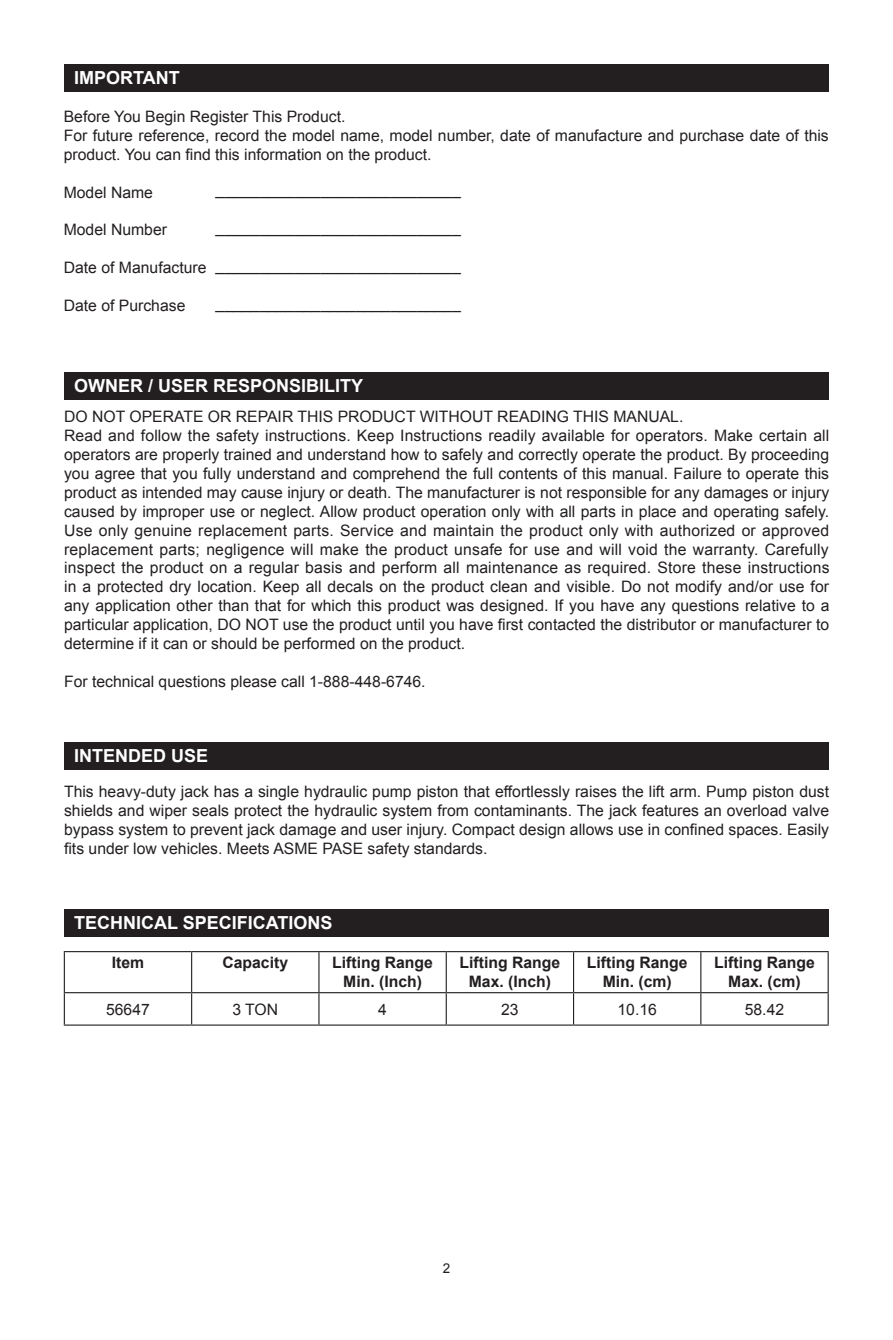
<style>
.page{position:relative;width:893px;height:1340px;background:#fff}
.page>*{position:absolute;margin:0;border:0;box-sizing:border-box;transform-origin:0 0}
.t1{font:700 18px "Arial";color:#fff}
.t2{font:15.75px/18.9px "Arial";color:#231f20}
.t3{font:700 15.75px/18.9px "Arial";color:#231f20;text-align:center}
.t4{font:13.5px "Arial";color:#231f20}
</style>
<div class="page">
<div style="left:64px;top:64px;width:765px;height:27px;background:#231f20"></div>
<div style="left:64px;top:372px;width:765px;height:27px;background:#231f20"></div>
<div style="left:64px;top:742px;width:765px;height:27px;background:#231f20"></div>
<div style="left:64px;top:909px;width:765px;height:27px;background:#231f20"></div>
<hr style="left:64px;top:951px;width:128px;height:1px;background:#231f20">
<hr style="left:64px;top:952px;width:1px;height:40px;background:#231f20">
<hr style="left:192px;top:951px;width:127px;height:1px;background:#231f20">
<hr style="left:191px;top:952px;width:1px;height:40px;background:#231f20">
<hr style="left:319px;top:951px;width:127px;height:1px;background:#231f20">
<hr style="left:318px;top:952px;width:1px;height:40px;background:#231f20">
<hr style="left:446px;top:951px;width:128px;height:1px;background:#231f20">
<hr style="left:446px;top:952px;width:1px;height:40px;background:#231f20">
<hr style="left:574px;top:951px;width:127px;height:1px;background:#231f20">
<hr style="left:573px;top:952px;width:1px;height:40px;background:#231f20">
<hr style="left:701px;top:951px;width:128px;height:1px;background:#231f20">
<hr style="left:700px;top:952px;width:1px;height:40px;background:#231f20">
<hr style="left:828px;top:952px;width:1px;height:40px;background:#231f20">
<hr style="left:64px;top:992px;width:128px;height:1px;background:#231f20">
<hr style="left:64px;top:993px;width:1px;height:31px;background:#231f20">
<hr style="left:192px;top:992px;width:127px;height:1px;background:#231f20">
<hr style="left:191px;top:993px;width:1px;height:31px;background:#231f20">
<hr style="left:319px;top:992px;width:127px;height:1px;background:#231f20">
<hr style="left:318px;top:993px;width:1px;height:31px;background:#231f20">
<hr style="left:446px;top:992px;width:128px;height:1px;background:#231f20">
<hr style="left:446px;top:993px;width:1px;height:31px;background:#231f20">
<hr style="left:574px;top:992px;width:127px;height:1px;background:#231f20">
<hr style="left:573px;top:993px;width:1px;height:31px;background:#231f20">
<hr style="left:701px;top:992px;width:128px;height:1px;background:#231f20">
<hr style="left:700px;top:993px;width:1px;height:31px;background:#231f20">
<hr style="left:828px;top:993px;width:1px;height:31px;background:#231f20">
<hr style="left:64px;top:1024px;width:128px;height:1px;background:#231f20">
<hr style="left:192px;top:1024px;width:127px;height:1px;background:#231f20">
<hr style="left:319px;top:1024px;width:127px;height:1px;background:#231f20">
<hr style="left:446px;top:1024px;width:128px;height:1px;background:#231f20">
<hr style="left:574px;top:1024px;width:127px;height:1px;background:#231f20">
<hr style="left:701px;top:1024px;width:128px;height:1px;background:#231f20">
<p class="t1" style="left:74px;top:66px;width:107px">IMPORTANT</p>
<p class="t2" style="left:64px;top:107px;width:766px">Before You Begin Register This Product.<br>For future reference, record the model name, model number, date of manufacture and purchase date of this product. You can find this information on the product.</p>
<p class="t2" style="left:64px;top:183px;width:91px">Model Name</p>
<p class="t2" style="left:64px;top:221px;width:105px">Model Number</p>
<p class="t2" style="left:64px;top:258px;width:144px">Date of Manufacture</p>
<p class="t2" style="left:64px;top:296px;width:123px">Date of Purchase</p>
<p class="t2" style="left:216px;top:180px;width:247px">____________________________</p>
<p class="t2" style="left:216px;top:218px;width:247px">____________________________</p>
<p class="t2" style="left:216px;top:256px;width:247px">____________________________</p>
<p class="t2" style="left:216px;top:294px;width:247px">____________________________</p>
<p class="t1" style="left:74px;top:373px;width:291px">OWNER / USER RESPONSIBILITY</p>
<p class="t2" style="left:64px;top:407px;width:767px">DO NOT OPERATE OR REPAIR THIS PRODUCT WITHOUT READING THIS MANUAL.<br>Read and follow the safety instructions. Keep Instructions readily available for operators. Make certain all operators are properly trained and understand how to safely and correctly operate the product. By proceeding you agree that you fully understand and comprehend the full contents of this manual. Failure to operate this product as intended may cause injury or death. The manufacturer is not responsible for any damages or injury caused by improper use or neglect. Allow product operation only with all parts in place and operating safely.<br>Use only genuine replacement parts. Service and maintain the product only with authorized or approved replacement parts; negligence will make the product unsafe for use and will void the warranty. Carefully inspect the product on a regular basis and perform all maintenance as required. Store these instructions in a protected dry location. Keep all decals on the product clean and visible. Do not modify and/or use for any application other than that for which this product was designed. If you have any questions relative to a particular application, DO NOT use the product until you have first contacted the distributor or manufacturer to determine if it can or should be performed on the product.</p>
<p class="t2" style="left:64px;top:672px;width:363px">For technical questions please call 1-888-448-6746.</p>
<p class="t1" style="left:74px;top:743px;width:136px">INTENDED USE</p>
<p class="t2" style="left:64px;top:782px;width:767px;text-align:justify">This heavy-duty jack has a single hydraulic pump piston that effortlessly raises the lift arm. Pump piston dust shields and wiper seals protect the hydraulic system from contaminants. The jack features an overload valve bypass system to prevent jack damage and user injury. Compact design allows use in confined spaces. Easily fits under low vehicles. Meets ASME PASE safety standards.</p>
<p class="t1" style="left:74px;top:910px;width:260px">TECHNICAL SPECIFICATIONS</p>
<p class="t3" style="left:112px;top:953px;width:34px">Item</p>
<p class="t3" style="left:222px;top:953px;width:67px">Capacity</p>
<p class="t3" style="left:332px;top:953px;width:102px">Lifting Range<br>Min. (Inch)</p>
<p class="t3" style="left:460px;top:953px;width:102px">Lifting Range<br>Max. (Inch)</p>
<p class="t3" style="left:587px;top:953px;width:102px">Lifting Range<br>Min. (cm)</p>
<p class="t3" style="left:714px;top:953px;width:102px">Lifting Range<br>Max. (cm)</p>
<p class="t2" style="left:106px;top:999px;width:45px">56647</p>
<p class="t2" style="left:232px;top:999px;width:47px">3 TON</p>
<p class="t2" style="left:378px;top:999px;width:10px">4</p>
<p class="t2" style="left:501px;top:999px;width:19px">23</p>
<p class="t2" style="left:617px;top:999px;width:41px">10.16</p>
<p class="t2" style="left:745px;top:999px;width:41px">58.42</p>
<p class="t4" style="left:443px;top:1259px;width:9px">2</p>
</div>
